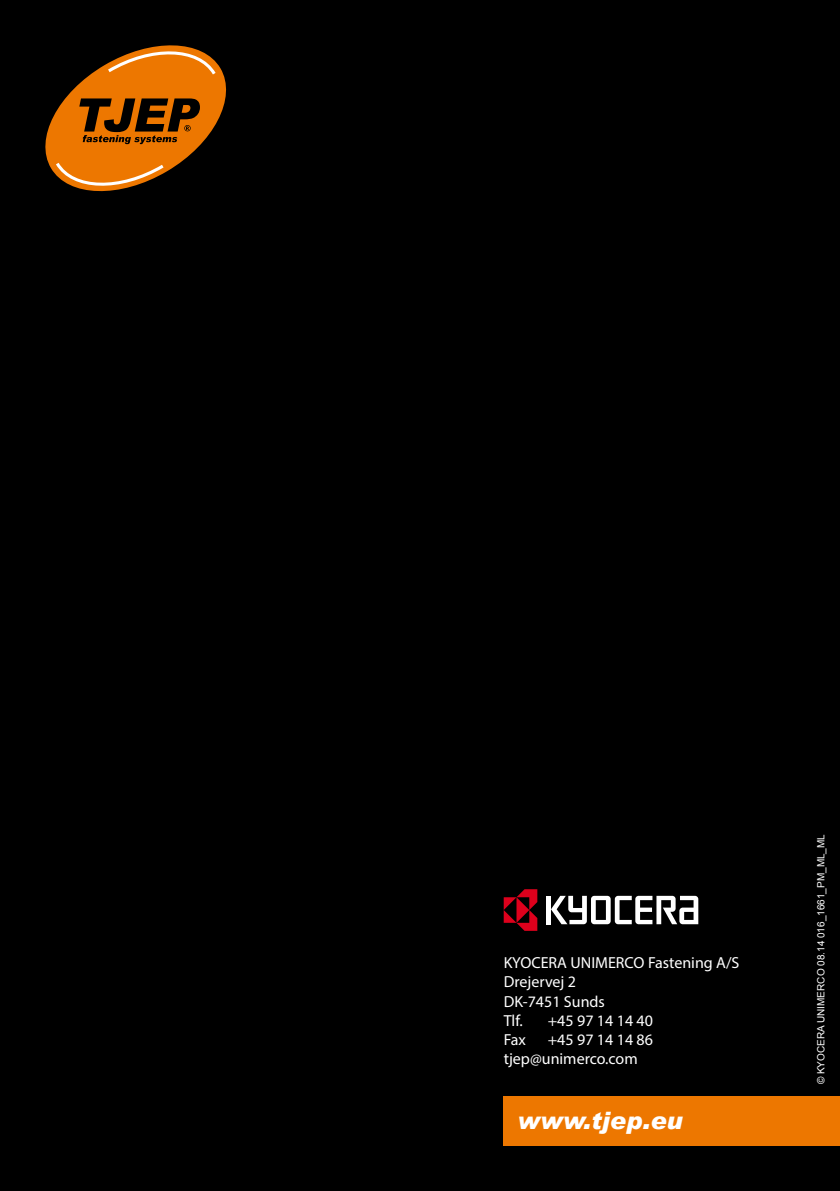
<style>
.page{position:relative;width:840px;height:1191px;background:#fff}
.page>*{position:absolute;margin:0;border:0;box-sizing:border-box;transform-origin:0 0}
.t1{font:italic 900 24px "Arial";color:#fff}
.t2{font:16px/19.2px "Myriad Pro";color:#fff}
.t3{font:10px "Arial";color:#fff}
</style>
<div class="page">
<div style="left:0;top:0;width:839px;height:1191px;background:#000"></div>
<div style="left:503px;top:1096px;width:336px;height:49px;background:#ed7700"></div>
<svg style="left:45px;top:45px;width:181px;height:146px"></svg>
<div style="left:545px;top:896px;width:5px;height:28px;background:#fff"></div>
<svg style="left:550px;top:896px;width:148px;height:28px"></svg>
<svg style="left:503px;top:889px;width:34px;height:42px"></svg>
<p class="t2" style="left:503px;top:953px;width:237px">KYOCERA UNIMERCO Fastening A/S<br>Drejervej 2<br>DK-7451 Sunds<br>Tlf.</p>
<p class="t2" style="left:547px;top:1010px;width:107px">+45 97 14 14 40</p>
<p class="t2" style="left:503px;top:1029px;width:24px">Fax</p>
<p class="t2" style="left:503px;top:1029px;width:151px;text-indent:44px">+45 97 14 14 86 tjep@unimerco.com</p>
<h1 class="t1" style="left:517px;top:1105px;width:166px">www.tjep.eu</h1>
<p class="t3" style="left:814px;top:1084px;width:252px;rotate:-90deg">© KYOCERA UNIMERCO 08.14 016_1661_PM_ML_ML</p>
</div>
